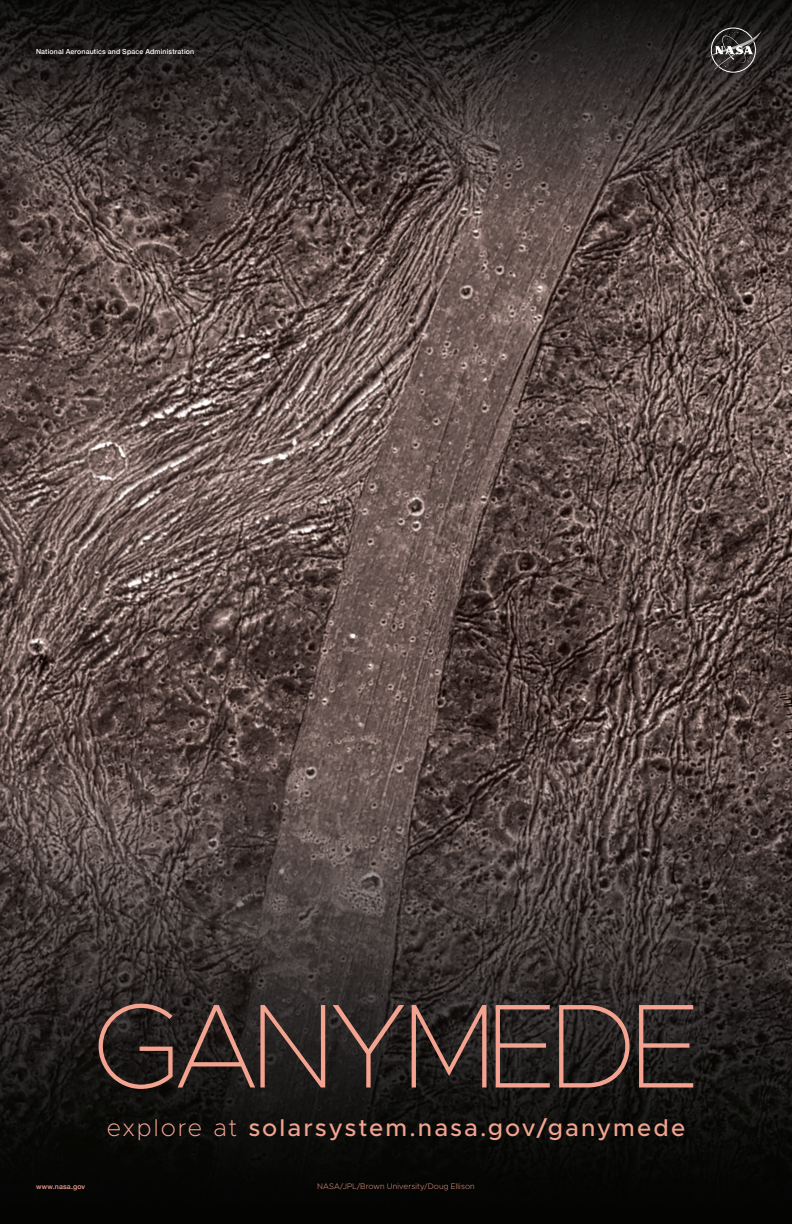
<style>
.page{position:relative;width:792px;height:1224px;background:#fff}
.page>*{position:absolute;margin:0;border:0;box-sizing:border-box;transform-origin:0 0}
.t1{font:100 120px "Metropolis";letter-spacing:-.065em;color:#f3a390}
.t2{font:500 24px "Metropolis";letter-spacing:.085em;color:#f3a390}
.t3{font:200 8px "Metropolis";letter-spacing:.015em;color:#f3a390}
.t4{font:500 7px "Helvetica Neue";letter-spacing:.02em;color:#fff}
.t5{font:500 7px "Helvetica Neue";letter-spacing:.025em;color:#f3a390}
.s1{font-weight:200}
</style>
<div class="page">
<img style="left:0;top:0;width:792px;height:1224px">
<svg style="left:709px;top:28px;width:53px;height:45px;background:#484645"></svg>
<p class="t4" style="left:36px;top:46px;width:160px">National Aeronautics and Space Administration</p>
<h1 class="t1" style="left:92px;top:972px;width:609px">GANYMEDE</h1>
<p class="t5" style="left:36px;top:1181px;width:51px">www.nasa.gov</p>
<h2 class="t2" style="left:107px;top:1113px;width:580px"><span class="s1">explore at</span> solarsystem.nasa.gov/ganymede</h2>
<p class="t3" style="left:317px;top:1181px;width:159px">NASA/JPL/Brown University/Doug Ellison</p>
</div>
